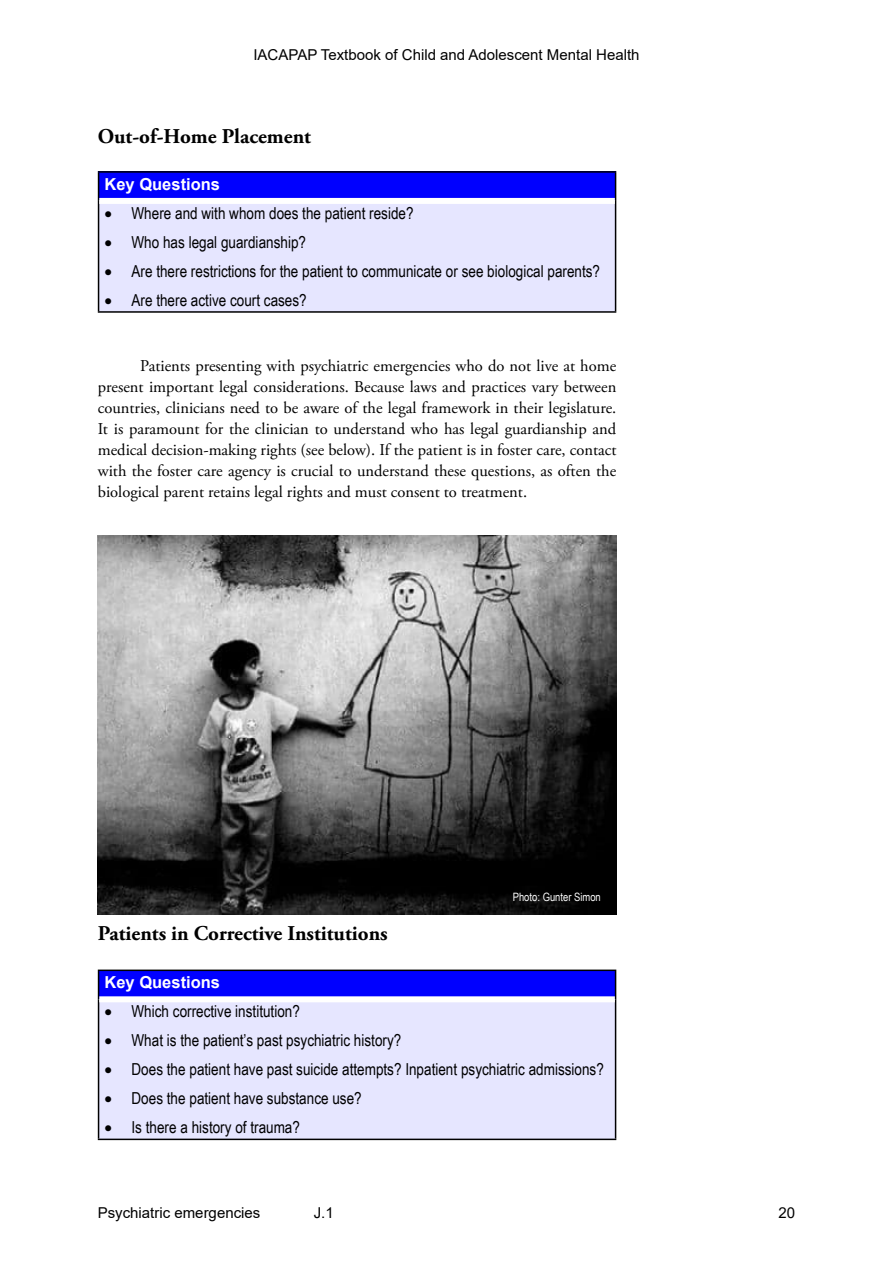
<style>
.page{position:relative;width:893px;height:1263px;background:#fff}
.page>*{position:absolute;margin:0;border:0;box-sizing:border-box;transform-origin:0 0}
.t1{font:700 21px "Adobe Garamond Pro";color:#000}
.Book_style_1{font:16.5px/21px "Adobe Garamond Pro";color:#000;text-align:justify}
.t2{font:16.5px "Arial Narrow";color:#000}
.t3{font:700 16.5px "Arial";color:#fff}
.t4{font:15px "Arial";color:#000}
.t5{font:11.55px "Arial Narrow";color:#fff}
</style>
<div class="page">
<img style="left:98px;top:536px;width:518px;height:378px">
<div style="left:99px;top:172px;width:517px;height:29px;background:#00f"></div>
<div style="left:99px;top:201px;width:517px;height:111px;background:#e6e6ff"></div>
<hr style="left:98px;top:201px;width:1px;height:110px;background:#000">
<hr style="left:615px;top:201px;width:1px;height:110px;background:#000">
<hr style="left:98px;top:311px;width:518px;height:2px;background:#000">
<hr style="left:98px;top:171px;width:518px;height:2px;background:#000">
<svg style="left:98px;top:173px;width:1px;height:28px"></svg>
<svg style="left:615px;top:173px;width:1px;height:28px"></svg>
<div style="left:99px;top:198px;width:516px;height:6px;background:#fff"></div>
<div style="left:99px;top:970px;width:517px;height:29px;background:#00f"></div>
<div style="left:99px;top:999px;width:517px;height:140px;background:#e6e6ff"></div>
<hr style="left:98px;top:999px;width:1px;height:139px;background:#000">
<hr style="left:615px;top:999px;width:1px;height:139px;background:#000">
<hr style="left:98px;top:1138px;width:518px;height:2px;background:#000">
<hr style="left:98px;top:969px;width:518px;height:2px;background:#000">
<svg style="left:98px;top:971px;width:1px;height:28px"></svg>
<svg style="left:615px;top:971px;width:1px;height:28px"></svg>
<div style="left:99px;top:996px;width:516px;height:6px;background:#fff"></div>
<p class="t4" style="left:253px;top:45px;width:388px">IACAPAP Textbook of Child and Adolescent Mental Health</p>
<p class="t1" style="left:98px;top:124px;width:215px">Out-of-Home Placement</p>
<p class="t3" style="left:105px;top:172px;width:117px">Key Questions</p>
<p class="t2" style="left:105px;top:201px;width:311px">• Where and with whom does the patient reside?</p>
<p class="t2" style="left:105px;top:230px;width:203px">• Who has legal guardianship?</p>
<p class="t2" style="left:105px;top:259px;width:497px">• Are there restrictions for the patient to communicate or see biological parents?</p>
<p class="t2" style="left:105px;top:288px;width:204px">• Are there active court cases?</p>
<p class="Book_style_1" style="left:98px;top:356px;width:520px;text-indent:43px">Patients presenting with psychiatric emergencies who do not live at home present important legal considerations. Because laws and practices vary between countries, clinicians need to be aware of the legal framework in their legislature.<br>It is paramount for the clinician to understand who has legal guardianship and medical decision-making rights (see below). If the patient is in foster care, contact with the foster care agency is crucial to understand these questions, as often the biological parent retains legal rights and must consent to treatment.</p>
<p class="t5" style="left:513px;top:888px;width:90px">Photo: Gunter Simon</p>
<p class="t1" style="left:98px;top:921px;width:291px">Patients in Corrective Institutions</p>
<p class="t3" style="left:105px;top:971px;width:117px">Key Questions</p>
<p class="t2" style="left:105px;top:999px;width:197px">• Which corrective institution?</p>
<p class="t2" style="left:105px;top:1028px;width:298px">• What is the patient’s past psychiatric history?</p>
<p class="t2" style="left:105px;top:1057px;width:501px">• Does the patient have past suicide attempts? Inpatient psychiatric admissions?</p>
<p class="t2" style="left:105px;top:1086px;width:259px">• Does the patient have substance use?</p>
<p class="t2" style="left:105px;top:1115px;width:197px">• Is there a history of trauma?</p>
<p class="t4" style="left:98px;top:1202px;width:164px">Psychiatric emergencies</p>
<p class="t4" style="left:314px;top:1202px;width:22px">J.1</p>
<p class="t4" style="left:778px;top:1202px;width:18px">20</p>
</div>
